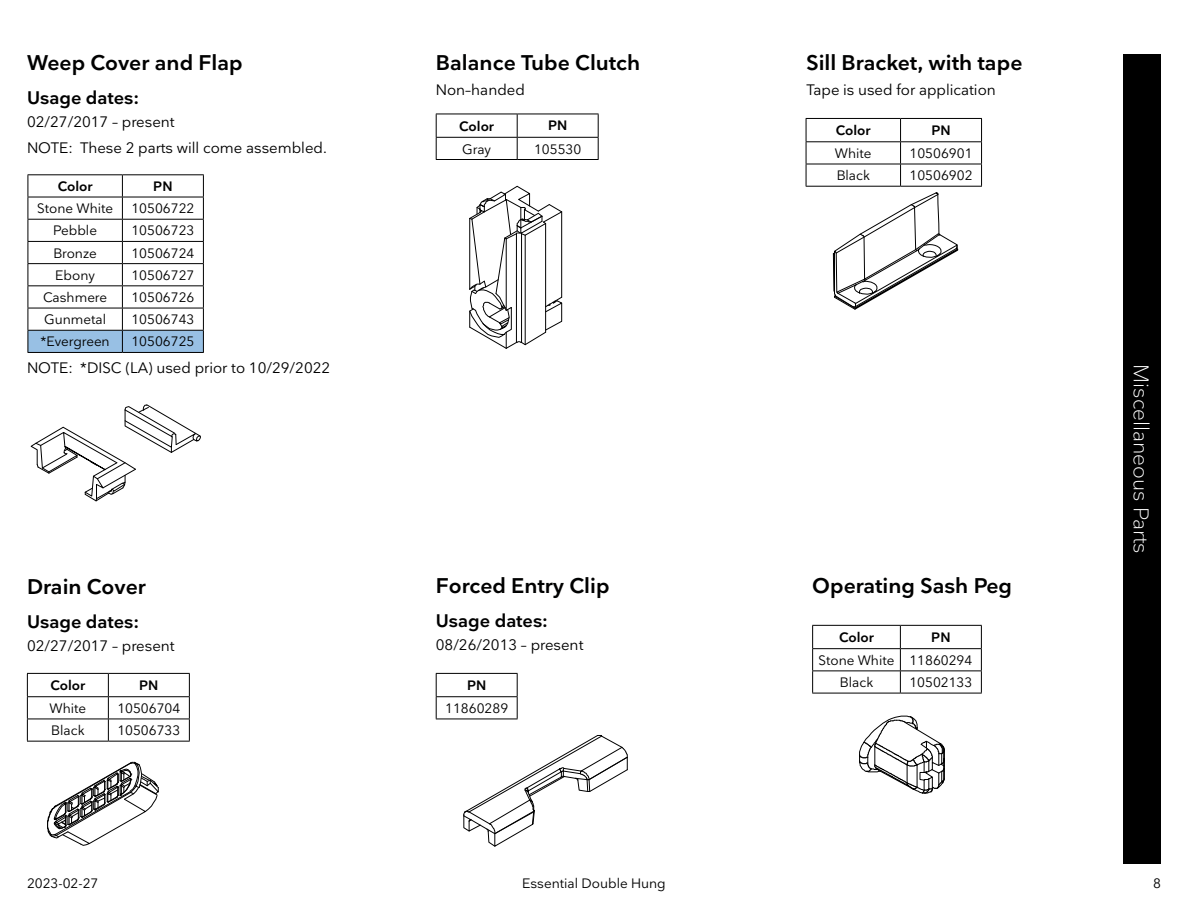
<style>
.page{position:relative;width:1188px;height:918px;background:#fff}
.page>*{position:absolute;margin:0;border:0;box-sizing:border-box;transform-origin:0 0}
.t1{font:600 21px "Nationale";color:#000101}
.t2{font:300 21px "Nationale";color:#fff}
.t3{font:600 18px "Nationale";color:#000}
.t4{font:15px/25.8px "Nationale";color:#000}
.t5{font:13.5px/22.2px "Nationale";color:#000}
.t6{font:600 13.5px "Nationale";color:#000}
.t7{font:13.5px "Nationale";color:#000101}
</style>
<div class="page">
<div style="left:1123px;top:54px;width:38px;height:810px;background:#000"></div>
<svg style="left:30px;top:404px;width:171px;height:98px"></svg>
<hr style="left:28px;top:174px;width:94px;height:1px;background:#000">
<hr style="left:122px;top:174px;width:82px;height:1px;background:#000">
<svg style="left:28px;top:175px;width:176px;height:177px"></svg>
<hr style="left:28px;top:352px;width:94px;height:1px;background:#000">
<hr style="left:122px;top:352px;width:82px;height:1px;background:#000">
<svg style="left:47px;top:762px;width:112px;height:84px"></svg>
<hr style="left:27px;top:673px;width:81px;height:1px;background:#000">
<hr style="left:108px;top:673px;width:82px;height:1px;background:#000">
<hr style="left:27px;top:696px;width:81px;height:1px;background:#000">
<hr style="left:108px;top:696px;width:82px;height:1px;background:#000">
<hr style="left:27px;top:719px;width:81px;height:1px;background:#000">
<svg style="left:27px;top:674px;width:1px;height:67px"></svg>
<hr style="left:108px;top:719px;width:82px;height:1px;background:#000">
<svg style="left:108px;top:674px;width:1px;height:67px"></svg>
<svg style="left:189px;top:674px;width:1px;height:67px"></svg>
<hr style="left:27px;top:741px;width:81px;height:1px;background:#000">
<hr style="left:108px;top:741px;width:82px;height:1px;background:#000">
<hr style="left:806px;top:118px;width:95px;height:1px;background:#000">
<hr style="left:901px;top:118px;width:81px;height:1px;background:#000">
<hr style="left:806px;top:141px;width:95px;height:1px;background:#000">
<hr style="left:901px;top:141px;width:81px;height:1px;background:#000">
<hr style="left:806px;top:164px;width:95px;height:1px;background:#000">
<svg style="left:806px;top:119px;width:1px;height:67px"></svg>
<hr style="left:901px;top:164px;width:81px;height:1px;background:#000">
<svg style="left:900px;top:119px;width:1px;height:67px"></svg>
<svg style="left:981px;top:119px;width:1px;height:67px"></svg>
<hr style="left:806px;top:186px;width:95px;height:1px;background:#000">
<hr style="left:901px;top:186px;width:81px;height:1px;background:#000">
<svg style="left:832px;top:192px;width:127px;height:118px"></svg>
<hr style="left:436px;top:114px;width:81px;height:1px;background:#000">
<hr style="left:517px;top:114px;width:82px;height:1px;background:#000">
<hr style="left:436px;top:137px;width:81px;height:1px;background:#000">
<svg style="left:436px;top:114px;width:1px;height:45px"></svg>
<hr style="left:517px;top:137px;width:82px;height:1px;background:#000">
<svg style="left:517px;top:114px;width:1px;height:45px"></svg>
<svg style="left:598px;top:114px;width:1px;height:45px"></svg>
<hr style="left:436px;top:159px;width:81px;height:1px;background:#000">
<hr style="left:517px;top:159px;width:82px;height:1px;background:#000">
<hr style="left:436px;top:673px;width:82px;height:1px;background:#000">
<hr style="left:436px;top:696px;width:82px;height:1px;background:#000">
<svg style="left:436px;top:674px;width:1px;height:45px"></svg>
<svg style="left:517px;top:674px;width:1px;height:45px"></svg>
<hr style="left:436px;top:719px;width:82px;height:1px;background:#000">
<svg style="left:463px;top:735px;width:165px;height:112px"></svg>
<svg style="left:859px;top:715px;width:86px;height:79px"></svg>
<hr style="left:812px;top:625px;width:88px;height:1px;background:#000">
<hr style="left:900px;top:625px;width:82px;height:1px;background:#000">
<hr style="left:812px;top:648px;width:88px;height:1px;background:#000">
<hr style="left:900px;top:648px;width:82px;height:1px;background:#000">
<hr style="left:812px;top:671px;width:88px;height:1px;background:#000">
<svg style="left:812px;top:626px;width:1px;height:67px"></svg>
<hr style="left:900px;top:671px;width:82px;height:1px;background:#000">
<svg style="left:900px;top:626px;width:1px;height:67px"></svg>
<svg style="left:981px;top:626px;width:1px;height:67px"></svg>
<hr style="left:812px;top:693px;width:88px;height:1px;background:#000">
<hr style="left:900px;top:693px;width:82px;height:1px;background:#000">
<svg style="left:469px;top:185px;width:94px;height:164px"></svg>
<h1 class="t1" style="left:27px;top:49px;width:217px">Weep Cover and Flap</h1>
<h2 class="t3" style="left:27px;top:86px;width:114px">Usage dates:</h2>
<p class="t4" style="left:27px;top:109px;width:301px">02/27/2017 – present<br>NOTE: These 2 parts will come assembled.</p>
<p class="t6" style="left:58px;top:178px;width:36px">Color</p>
<p class="t6" style="left:153px;top:178px;width:21px">PN</p>
<p class="t5" style="left:37px;top:197px;width:77px">Stone White</p>
<p class="t5" style="left:131px;top:197px;width:65px">10506722</p>
<p class="t5" style="left:53px;top:219px;width:45px">Pebble</p>
<p class="t5" style="left:131px;top:219px;width:65px">10506723</p>
<p class="t5" style="left:53px;top:242px;width:45px">Bronze</p>
<p class="t5" style="left:131px;top:242px;width:65px">10506724</p>
<p class="t5" style="left:55px;top:264px;width:41px">Ebony</p>
<p class="t5" style="left:131px;top:264px;width:65px">10506727</p>
<p class="t5" style="left:43px;top:286px;width:65px">Cashmere</p>
<p class="t5" style="left:131px;top:286px;width:65px">10506726</p>
<p class="t5" style="left:44px;top:308px;width:63px">Gunmetal</p>
<p class="t5" style="left:131px;top:308px;width:65px">10506743</p>
<p class="t5" style="left:40px;top:330px;width:71px">*Evergreen</p>
<p class="t5" style="left:131px;top:330px;width:65px">10506725</p>
<p class="t4" style="left:27px;top:355px;width:305px">NOTE: *DISC (LA) used prior to 10/29/2022</p>
<h1 class="t1" style="left:27px;top:573px;width:120px">Drain Cover</h1>
<h2 class="t3" style="left:27px;top:610px;width:114px">Usage dates:</h2>
<p class="t4" style="left:27px;top:633px;width:149px">02/27/2017 – present</p>
<p class="t6" style="left:50px;top:677px;width:36px">Color</p>
<p class="t6" style="left:139px;top:676px;width:21px">PN</p>
<p class="t5" style="left:50px;top:697px;width:38px">White</p>
<p class="t5" style="left:117px;top:697px;width:65px">10506704</p>
<p class="t5" style="left:51px;top:719px;width:35px">Black</p>
<p class="t5" style="left:117px;top:719px;width:65px">10506733</p>
<h1 class="t1" style="left:436px;top:49px;width:206px">Balance Tube Clutch</h1>
<p class="t4" style="left:436px;top:76px;width:91px">Non–handed</p>
<p class="t6" style="left:459px;top:117px;width:36px">Color</p>
<p class="t6" style="left:548px;top:117px;width:21px">PN</p>
<p class="t5" style="left:462px;top:137px;width:30px">Gray</p>
<p class="t5" style="left:534px;top:137px;width:49px">105530</p>
<h1 class="t1" style="left:436px;top:572px;width:175px">Forced Entry Clip</h1>
<h2 class="t3" style="left:436px;top:609px;width:114px">Usage dates:</h2>
<p class="t4" style="left:436px;top:631px;width:149px">08/26/2013 – present</p>
<p class="t6" style="left:467px;top:676px;width:21px">PN</p>
<p class="t5" style="left:445px;top:697px;width:65px">11860289</p>
<p class="t7" style="left:27px;top:874px;width:73px">2023-02-27</p>
<p class="t7" style="left:522px;top:874px;width:145px">Essential Double Hung</p>
<h1 class="t1" style="left:806px;top:49px;width:218px">Sill Bracket, with tape</h1>
<p class="t4" style="left:806px;top:76px;width:191px">Tape is used for application</p>
<p class="t6" style="left:836px;top:122px;width:36px">Color</p>
<p class="t6" style="left:931px;top:121px;width:21px">PN</p>
<p class="t5" style="left:835px;top:142px;width:38px">White</p>
<p class="t5" style="left:910px;top:142px;width:65px">10506901</p>
<p class="t5" style="left:837px;top:164px;width:35px">Black</p>
<p class="t5" style="left:910px;top:164px;width:65px">10506902</p>
<h1 class="t1" style="left:812px;top:572px;width:201px">Operating Sash Peg</h1>
<p class="t6" style="left:839px;top:629px;width:36px">Color</p>
<p class="t6" style="left:931px;top:628px;width:21px">PN</p>
<p class="t5" style="left:840px;top:649px;width:134px;text-indent:-21px">Stone White 11860294<br>Black</p>
<p class="t5" style="left:909px;top:671px;width:65px">10502133</p>
<h1 class="t2" style="left:1154px;top:364px;width:191px;rotate:90deg">Miscellaneous Parts</h1>
<p class="t7" style="left:1153px;top:874px;width:9px">8</p>
</div>
